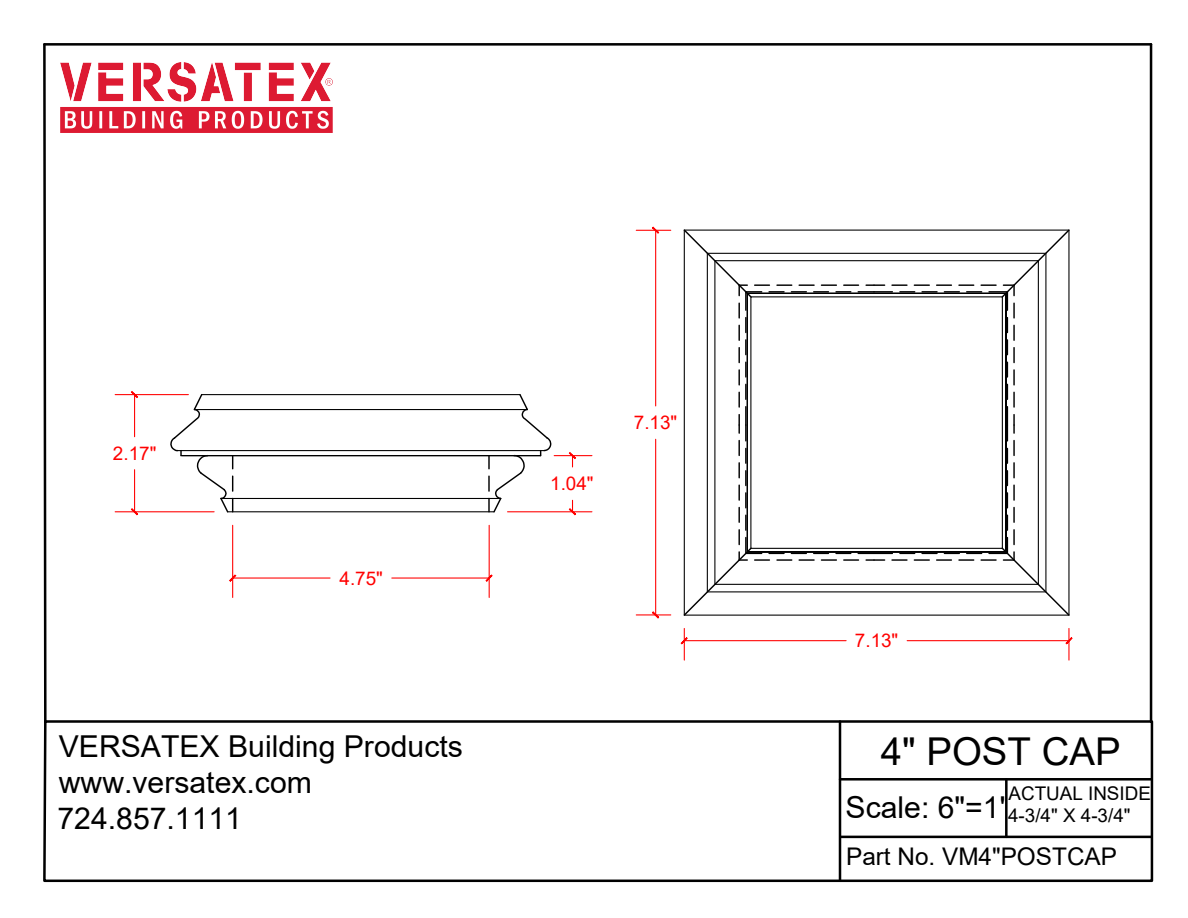
<style>
.page{position:relative;width:1188px;height:918px;background:#fff}
.page>*{position:absolute;margin:0;border:0;box-sizing:border-box;transform-origin:0 0}
.t1{font:38.4px "Arial";color:#000}
.t2{font:30.15px/36px "Arial";color:#000}
.t3{font:24.3px "Arial";color:#000}
.t4{font:18.9px/22.6px "Arial";color:#000}
.t5{font:18.9px "Arial";color:#f00}
</style>
<div class="page">
<svg style="left:169px;top:394px;width:64px;height:119px"></svg>
<svg style="left:488px;top:394px;width:64px;height:119px"></svg>
<svg style="left:683px;top:229px;width:387px;height:387px"></svg>
<div style="left:707px;top:253px;width:339px;height:339px;border:1px solid #000"></div>
<div style="left:714px;top:260px;width:325px;height:325px;border:1px solid #000"></div>
<svg style="left:746px;top:292px;width:261px;height:261px"></svg>
<div style="left:750px;top:296px;width:253px;height:253px;border:1px solid #000"></div>
<hr style="left:202px;top:394px;width:318px;height:1px;background:#000">
<hr style="left:194px;top:409px;width:333px;height:1px;background:#000">
<hr style="left:178px;top:450px;width:366px;height:1px;background:#000">
<hr style="left:181px;top:455px;width:360px;height:1px;background:#000">
<hr style="left:221px;top:498px;width:280px;height:1px;background:#000">
<hr style="left:228px;top:511px;width:266px;height:1px;background:#000">
<svg style="left:43px;top:719px;width:1111px;height:164px"></svg>
<hr style="left:839px;top:722px;width:2px;height:159px;background:#000">
<hr style="left:840px;top:778px;width:311px;height:3px;background:#000">
<hr style="left:841px;top:836px;width:310px;height:2px;background:#000">
<hr style="left:1005px;top:779px;width:3px;height:58px;background:#000">
<hr style="left:1150px;top:44px;width:2px;height:678px;background:#000">
<svg style="left:43px;top:43px;width:5px;height:681px"></svg>
<hr style="left:44px;top:43px;width:1107px;height:3px;background:#000">
<hr style="left:232px;top:525px;width:1px;height:72px;background:#f00">
<hr style="left:489px;top:525px;width:1px;height:72px;background:#f00">
<hr style="left:233px;top:578px;width:97px;height:1px;background:#f00">
<hr style="left:392px;top:578px;width:97px;height:1px;background:#f00">
<svg style="left:229px;top:574px;width:7px;height:8px"></svg>
<svg style="left:485px;top:574px;width:8px;height:8px"></svg>
<hr style="left:636px;top:614px;width:35px;height:1px;background:#f00">
<hr style="left:636px;top:230px;width:35px;height:1px;background:#f00">
<hr style="left:655px;top:439px;width:1px;height:176px;background:#f00">
<hr style="left:655px;top:230px;width:1px;height:176px;background:#f00">
<svg style="left:652px;top:611px;width:7px;height:8px"></svg>
<svg style="left:652px;top:226px;width:7px;height:8px"></svg>
<hr style="left:684px;top:628px;width:1px;height:32px;background:#f00">
<hr style="left:1068px;top:628px;width:2px;height:32px;background:#f00">
<hr style="left:684px;top:640px;width:162px;height:1px;background:#f00">
<hr style="left:907px;top:640px;width:162px;height:1px;background:#f00">
<svg style="left:680px;top:637px;width:8px;height:7px"></svg>
<svg style="left:1065px;top:637px;width:8px;height:7px"></svg>
<hr style="left:115px;top:511px;width:99px;height:1px;background:#f00">
<hr style="left:115px;top:394px;width:73px;height:1px;background:#f00">
<hr style="left:134px;top:470px;width:1px;height:42px;background:#f00">
<hr style="left:134px;top:395px;width:1px;height:42px;background:#f00">
<svg style="left:131px;top:508px;width:7px;height:7px"></svg>
<svg style="left:131px;top:391px;width:7px;height:7px"></svg>
<hr style="left:508px;top:511px;width:84px;height:1px;background:#f00">
<hr style="left:554px;top:455px;width:38px;height:1px;background:#f00">
<svg style="left:569px;top:500px;width:7px;height:15px"></svg>
<svg style="left:569px;top:452px;width:7px;height:15px"></svg>
<img style="left:61px;top:62px;width:271px;height:71px">
<p class="t5" style="left:113px;top:440px;width:45px">2.17"</p>
<p class="t5" style="left:340px;top:565px;width:45px">4.75"</p>
<p class="t2" style="left:58px;top:728px;width:407px">VERSATEX Building Products www.versatex.com<br>724.857.1111</p>
<p class="t5" style="left:550px;top:471px;width:45px">1.04"</p>
<p class="t5" style="left:634px;top:410px;width:45px">7.13"</p>
<p class="t5" style="left:855px;top:628px;width:45px">7.13"</p>
<p class="t1" style="left:881px;top:725px;width:241px">4" POST CAP</p>
<p class="t2" style="left:846px;top:790px;width:161px">Scale: 6"=1'</p>
<p class="t3" style="left:846px;top:840px;width:272px">Part No. VM4"POSTCAP</p>
<p class="t4" style="left:1008px;top:782px;width:144px">ACTUAL INSIDE<br>4-3/4" X 4-3/4"</p>
</div>
